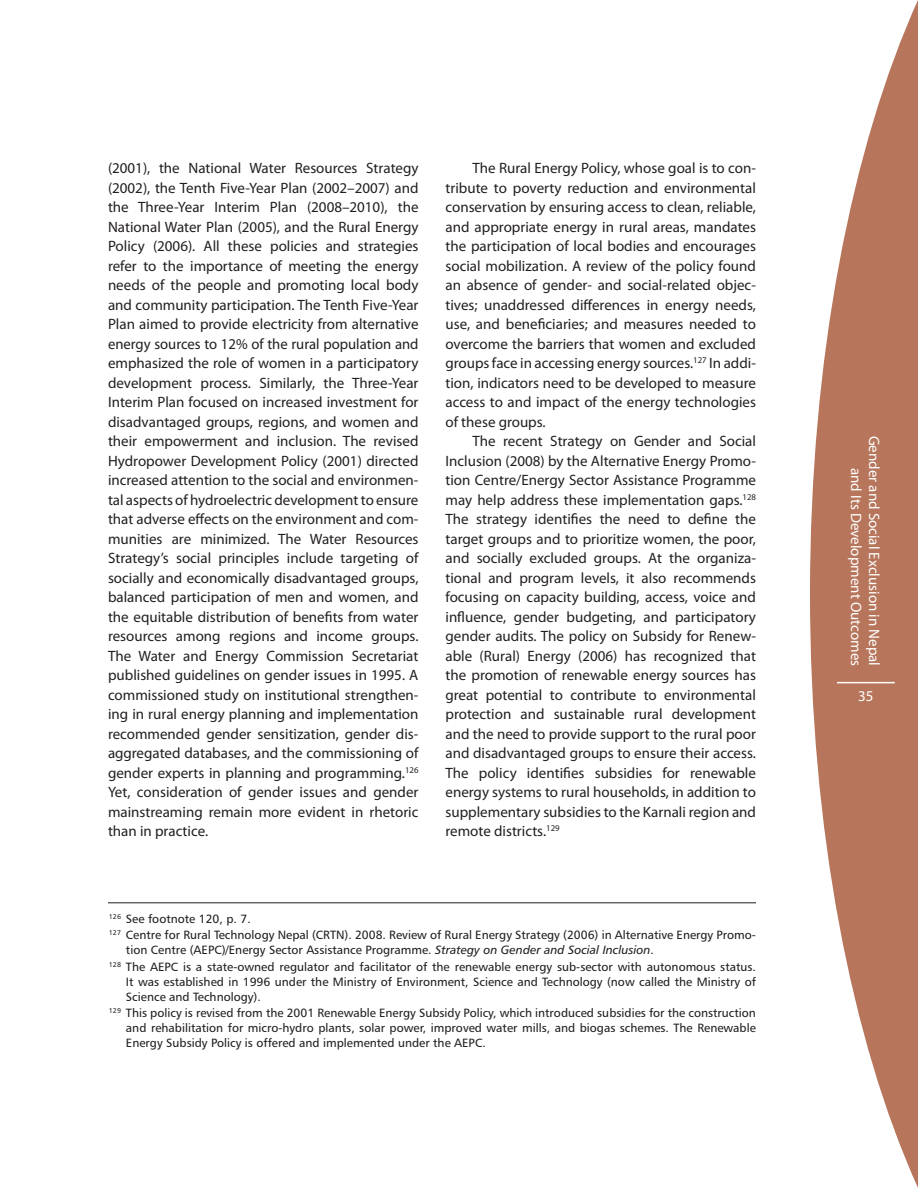
<style>
.page{position:relative;width:918px;height:1188px;background:#fff}
.page>*{position:absolute;margin:0;border:0;box-sizing:border-box;transform-origin:0 0}
.t1{font:15px/19.5px "Myriad Pro";color:#231f20;text-align:justify}
.t2{font:15px/18px "Myriad Pro";color:#fff;text-align:right}
.t3{font:12px/15px "Humanist 777 BT Roman B";color:#231f20}
.s1{font-family:"Humanist 777 BT Italic B"}
</style>
<div class="page">
<svg style="left:810px;top:0;width:108px;height:1188px;fill:#b7765c"></svg>
<hr style="left:837px;top:682px;width:58px;height:1px;background:#fff">
<hr style="left:108px;top:903px;width:648px;height:1px;background:#231f20">
<p class="t1" style="left:108px;top:159px;width:312px">(2001), the National Water Resources Strategy (2002), the Tenth Five-Year Plan (2002–2007) and the Three-Year Interim Plan (2008–2010), the National Water Plan (2005), and the Rural Energy Policy (2006). All these policies and strategies refer to the importance of meeting the energy needs of the people and promoting local body and community participation. The Tenth Five-Year Plan aimed to provide electricity from alternative energy sources to 12% of the rural population and emphasized the role of women in a participatory development process. Similarly, the Three-Year Interim Plan focused on increased investment for disadvantaged groups, regions, and women and their empowerment and inclusion. The revised Hydropower Development Policy (2001) directed increased attention to the social and environmen&shy;tal aspects of hydroelectric development to ensure that adverse effects on the environment and com&shy;munities are minimized. The Water Resources Strategy’s social principles include targeting of socially and economically disadvantaged groups, balanced participation of men and women, and the equitable distribution of benefits from water resources among regions and income groups.<br>The Water and Energy Commission Secretariat published guidelines on gender issues in 1995. A commissioned study on institutional strengthen&shy;ing in rural energy planning and implementation recommended gender sensitization, gender dis&shy;aggregated databases, and the commissioning of gender experts in planning and programming.<sup>126<br></sup>Yet, consideration of gender issues and gender mainstreaming remain more evident in rhetoric than in practice.</p>
<p class="t1" style="left:445px;top:159px;width:312px;text-indent:27px">The Rural Energy Policy, whose goal is to con&shy;tribute to poverty reduction and environmental conservation by ensuring access to clean, reliable, and appropriate energy in rural areas, mandates the participation of local bodies and encourages social mobilization. A review of the policy found an absence of gender- and social-related objec&shy;tives; unaddressed differences in energy needs, use, and beneficiaries; and measures needed to overcome the barriers that women and excluded groups face in accessing energy sources.<sup>127</sup> In addi&shy;tion, indicators need to be developed to measure access to and impact of the energy technologies of these groups.</p>
<p class="t1" style="left:445px;top:432px;width:312px;text-indent:27px">The recent Strategy on Gender and Social Inclusion (2008) by the Alternative Energy Promo&shy;tion Centre/Energy Sector Assistance Programme may help address these implementation gaps.<sup>128<br></sup>The strategy identifies the need to define the target groups and to prioritize women, the poor, and socially excluded groups. At the organiza&shy;tional and program levels, it also recommends focusing on capacity building, access, voice and influence, gender budgeting, and participatory gender audits. The policy on Subsidy for Renew&shy;able (Rural) Energy (2006) has recognized that the promotion of renewable energy sources has great potential to contribute to environmental protection and sustainable rural development and the need to provide support to the rural poor and disadvantaged groups to ensure their access.<br>The policy identifies subsidies for renewable energy systems to rural households, in addition to supplementary subsidies to the Karnali region and remote districts.<sup>129</sup></p>
<p class="t3" style="left:109px;top:911px;width:649px;line-height:16.5px"><sup>126</sup> See footnote 120, p. 7.<br><sup>127</sup> Centre for Rural Technology Nepal (CRTN). 2008. Review of Rural Energy Strategy (2006) in Alternative Energy Promo-</p>
<p class="t3" style="left:109px;top:943px;width:649px;line-height:16.5px;text-indent:17px">tion Centre (AEPC)/Energy Sector Assistance Programme. <span class="s1">Strategy on Gender and Social Inclusion</span>.<br><sup>128</sup> The AEPC is a state-owned regulator and facilitator of the renewable energy sub-sector with autonomous status.</p>
<p class="t3" style="left:126px;top:975px;width:631px">It was established in 1996 under the Ministry of Environment, Science and Technology (now called the Ministry of<br>Science and Technology).</p>
<p class="t3" style="left:126px;top:1006px;width:631px;text-align:justify;text-indent:-17px"><sup>129</sup> This policy is revised from the 2001 Renewable Energy Subsidy Policy, which introduced subsidies for the construction and rehabilitation for micro-hydro plants, solar power, improved water mills, and biogas schemes. The Renewable Energy Subsidy Policy is offered and implemented under the AEPC.</p>
<p class="t2" style="left:882px;top:436px;width:232px;rotate:90deg">Gender and Social Exclusion in Nepal and Its Development Outcomes</p>
<p class="t2" style="left:858px;top:688px;width:17px">35</p>
</div>
